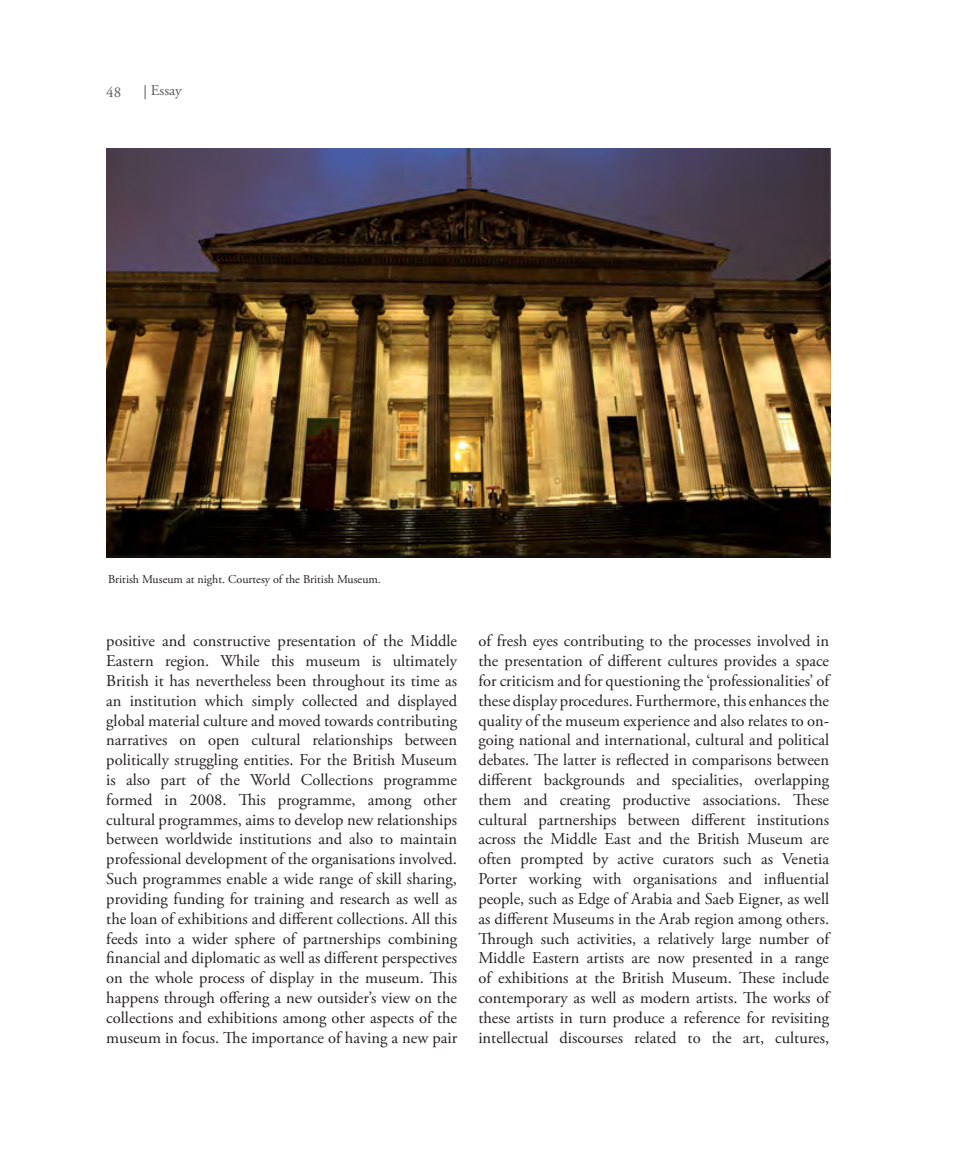
<style>
.page{position:relative;width:978px;height:1149px;background:#fff}
.page>*{position:absolute;margin:0;border:0;box-sizing:border-box;transform-origin:0 0}
.t1{font:16.5px/19.8px "Adobe Garamond Pro";color:#231f20;text-align:justify}
.t2{font:15px "Adobe Garamond Pro";color:#57585a}
.t3{font:12px "Adobe Garamond Pro";color:#231f20}
</style>
<div class="page">
<svg style="left:145px;top:85px;width:1px;height:14px"></svg>
<img style="left:106px;top:149px;width:725px;height:408px">
<p class="t2" style="left:106px;top:84px;width:16px">48</p>
<p class="t2" style="left:151px;top:81px;width:33px">Essay</p>
<p class="t3" style="left:108px;top:572px;width:274px">British Museum at night. Courtesy of the British Museum.</p>
<p class="t1" style="left:106px;top:631px;width:352px">positive and constructive presentation of the Middle Eastern region. While this museum is ultimately British it has nevertheless been throughout its time as an institution which simply collected and displayed global material culture and moved towards contributing narratives on open cultural relationships between politically struggling entities. For the British Museum is also part of the World Collections programme formed in 2008. This programme, among other cultural programmes, aims to develop new relationships between worldwide institutions and also to maintain professional development of the organisations involved.<br>Such programmes enable a wide range of skill sharing, providing funding for training and research as well as the loan of exhibitions and different collections. All this feeds into a wider sphere of partnerships combining financial and diplomatic as well as different perspectives on the whole process of display in the museum. This happens through offering a new outsider’s view on the collections and exhibitions among other aspects of the museum in focus. The importance of having a new pair</p>
<p class="t1" style="left:478px;top:631px;width:352px">of fresh eyes contributing to the processes involved in the presentation of different cultures provides a space for criticism and for questioning the ‘professionalities’ of these display procedures. Furthermore, this enhances the quality of the museum experience and also relates to on&shy;going national and international, cultural and political debates. The latter is reflected in comparisons between different backgrounds and specialities, overlapping them and creating productive associations. These cultural partnerships between different institutions across the Middle East and the British Museum are often prompted by active curators such as Venetia Porter working with organisations and influential people, such as Edge of Arabia and Saeb Eigner, as well as different Museums in the Arab region among others.<br>Through such activities, a relatively large number of Middle Eastern artists are now presented in a range of exhibitions at the British Museum. These include contemporary as well as modern artists. The works of these artists in turn produce a reference for revisiting intellectual discourses related to the art, cultures,</p>
</div>
